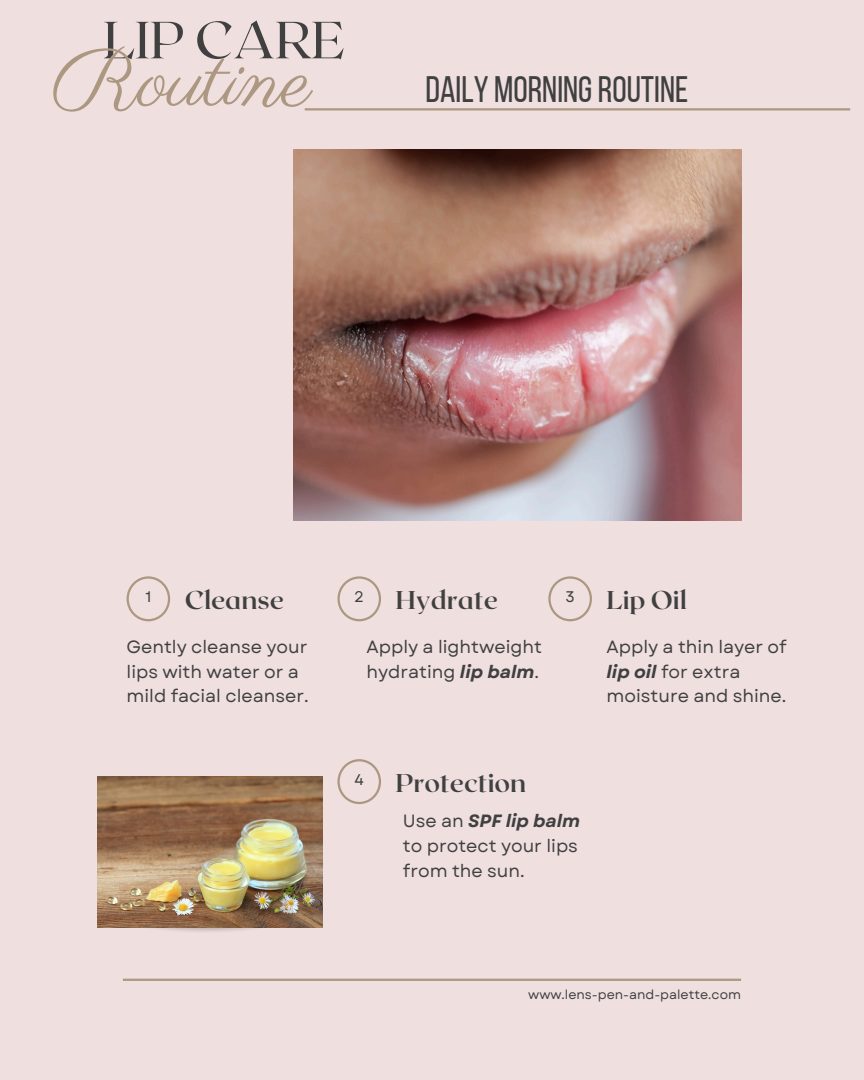
<style>
.page{position:relative;width:864px;height:1080px;background:#efdfdf}
.page>*{position:absolute;margin:0;border:0;box-sizing:border-box;transform-origin:0 0}
.t1{font:82.05px "Parisienne";color:#ac9780}
.t2{font:52.05px "Roxborough CF";color:#404040}
.t3{font:36.75px "Bebas Neue";color:#404040}
.t4{font:700 25.65px "Roxborough CF";color:#404040}
.t5{font:17.7px/24.8px "Garet";color:#404040}
.t6{font:15.45px "Garet";color:#404040}
.t7{font:12.9px "Garet";color:#404040}
.s1{font-weight:700;font-style:italic}
</style>
<div class="page">
<hr style="left:123px;top:979px;width:618px;height:2px;background:#ac9780">
<hr style="left:305px;top:108px;width:545px;height:2px;background:#ac9780">
<svg style="left:127px;top:576px;width:43px;height:45px"></svg>
<svg style="left:337px;top:576px;width:44px;height:45px"></svg>
<svg style="left:548px;top:576px;width:44px;height:45px"></svg>
<svg style="left:337px;top:759px;width:44px;height:45px"></svg>
<img style="left:294px;top:150px;width:448px;height:371px">
<img style="left:97px;top:777px;width:225px;height:151px">
<p class="t2" style="left:103px;top:6px;width:243px">LIP CARE</p>
<h5 class="t1" style="left:52px;top:30px;width:261px">Routine</h5>
<h5 class="t3" style="left:425px;top:74px;width:264px">DAILY MORNINGROUTINE</h5>
<h4 class="t4" style="left:185px;top:583px;width:100px">Cleanse</h4>
<p class="t4" style="left:396px;top:583px;width:104px">Hydrate</p>
<h1 class="t6" style="left:145px;top:586px;width:7px">1</h1>
<h3 class="t6" style="left:354px;top:586px;width:11px">2</h3>
<p class="t6" style="left:566px;top:586px;width:11px">3</p>
<p class="t4" style="left:607px;top:583px;width:82px">Lip Oil</p>
<h4 class="t5" style="left:127px;top:634px;width:184px">Gently cleanse your lips with water or a mild facial cleanser.</h4>
<h5 class="t5" style="left:367px;top:634px;width:177px">Apply a lightweight hydrating <span class="s1">lip balm</span>.</h5>
<p class="t5" style="left:607px;top:634px;width:182px">Apply a thin layer of <span class="s1">lip oil</span> for extra moisture and shine.</p>
<p class="t6" style="left:355px;top:768px;width:11px">4</p>
<h4 class="t4" style="left:396px;top:766px;width:132px">Protection</h4>
<p class="t5" style="left:403px;top:809px;width:179px">Use an <span class="s1">SPF lip balm </span>to protect your lips from the sun.</p>
<p class="t7" style="left:528px;top:985px;width:214px">www.lens-pen-and-palette.com</p>
</div>
